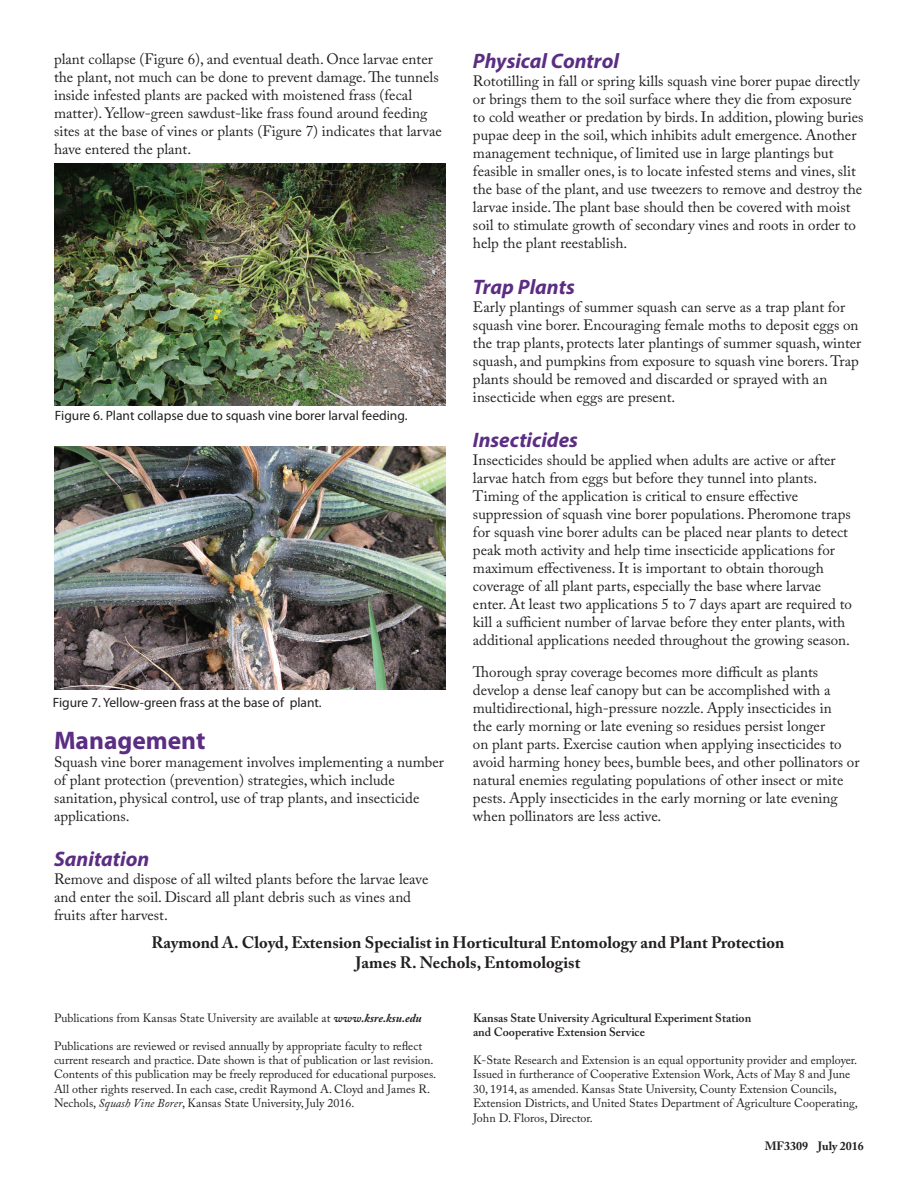
<style>
.page{position:relative;width:918px;height:1188px;background:#fff}
.page>*{position:absolute;margin:0;border:0;box-sizing:border-box;transform-origin:0 0}
.t1{font:700 25.5px "Myriad Pro";color:#5b2d83}
.t2{font:italic 700 21px "Myriad Pro";color:#5b2d83}
.t3{font:700 16.5px/19.8px "Adobe Caslon Pro";color:#231f20;text-align:center}
.t4{font:15px/18px "Adobe Caslon Pro";color:#231f20}
.t5{font:13.5px "Myriad Pro";color:#231f20}
.t6{font:12px/14.4px "Adobe Caslon Pro";color:#231f20}
.t7{font:600 12px/14.4px "Adobe Caslon Pro";color:#231f20}
.t8{font:700 12px "Adobe Caslon Pro";color:#231f20}
.s1{font-weight:700;font-style:italic}
.s2{font-style:italic}
</style>
<div class="page">
<img style="left:54px;top:163px;width:392px;height:243px">
<img style="left:55px;top:447px;width:391px;height:242px">
<p class="t4" style="left:54px;top:50px;width:389px">plant collapse (Figure 6), and eventual death. Once larvae enter the plant, not much can be done to prevent damage. The tunnels inside infested plants are packed with moistened frass (fecal matter). Yellow-green sawdust-like frass found around feeding sites at the base of vines or plants (Figure 7) indicates that larvae have entered the plant.</p>
<p class="t5" style="left:55px;top:407px;width:354px">Figure 6. Plant collapse due to squash vine borer larval feeding.</p>
<p class="t5" style="left:53px;top:695px;width:270px">Figure 7. Yellow-green frass at the base of plant.</p>
<h1 class="t1" style="left:54px;top:723px;width:153px">Management</h1>
<p class="t4" style="left:54px;top:752px;width:391px">Squash vine borer management involves implementing a number of plant protection (prevention) strategies, which include sanitation, physical control, use of trap plants, and insecticide applications.</p>
<h2 class="t2" style="left:54px;top:845px;width:97px">Sanitation</h2>
<p class="t4" style="left:54px;top:870px;width:376px">Remove and dispose of all wilted plants before the larvae leave and enter the soil. Discard all plant debris such as vines and fruits after harvest.</p>
<h2 class="t2" style="left:473px;top:48px;width:147px">Physical Control</h2>
<p class="t4" style="left:473px;top:72px;width:392px">Rototilling in fall or spring kills squash vine borer pupae directly or brings them to the soil surface where they die from exposure to cold weather or predation by birds. In addition, plowing buries pupae deep in the soil, which inhibits adult emergence. Another management technique, of limited use in large plantings but feasible in smaller ones, is to locate infested stems and vines, slit the base of the plant, and use tweezers to remove and destroy the larvae inside. The plant base should then be covered with moist soil to stimulate growth of secondary vines and roots in order to help the plant reestablish.</p>
<h2 class="t2" style="left:473px;top:273px;width:103px">Trap Plants</h2>
<p class="t4" style="left:473px;top:298px;width:390px">Early plantings of summer squash can serve as a trap plant for squash vine borer. Encouraging female moths to deposit eggs on the trap plants, protects later plantings of summer squash, winter squash, and pumpkins from exposure to squash vine borers. Trap plants should be removed and discarded or sprayed with an insecticide when eggs are present.</p>
<h2 class="t2" style="left:473px;top:427px;width:106px">Insecticides</h2>
<p class="t4" style="left:473px;top:451px;width:381px">Insecticides should be applied when adults are active or after larvae hatch from eggs but before they tunnel into plants.<br>Timing of the application is critical to ensure effective suppression of squash vine borer populations. Pheromone traps for squash vine borer adults can be placed near plants to detect peak moth activity and help time insecticide applications for maximum effectiveness. It is important to obtain thorough coverage of all plant parts, especially the base where larvae enter. At least two applications 5 to 7 days apart are required to kill a sufficient number of larvae before they enter plants, with additional applications needed throughout the growing season.</p>
<p class="t4" style="left:473px;top:663px;width:388px">Thorough spray coverage becomes more difficult as plants develop a dense leaf canopy but can be accomplished with a multidirectional, high-pressure nozzle. Apply insecticides in<br>the early morning or late evening so residues persist longer<br>on plant parts. Exercise caution when applying insecticides to avoid harming honey bees, bumble bees, and other pollinators or natural enemies regulating populations of other insect or mite pests. Apply insecticides in the early morning or late evening when pollinators are less active.</p>
<p class="t3" style="left:151px;top:933px;width:635px">Raymond A. Cloyd, Extension Specialist in Horticultural Entomology and Plant Protection<br>James R. Nechols, Entomologist</p>
<p class="t6" style="left:54px;top:1010px;width:369px">Publications from Kansas State University are available at <span class="s1">www.ksre.ksu.edu</span></p>
<p class="t6" style="left:54px;top:1038px;width:384px">Publications are reviewed or revised annually by appropriate faculty to reflect current research and practice. Date shown is that of publication or last revision.<br>Contents of this publication may be freely reproduced for educational purposes.<br>All other rights reserved. In each case, credit Raymond A. Cloyd and James R.<br>Nechols, <span class="s2">Squash Vine Borer</span>, Kansas State University, July 2016.</p>
<p class="t7" style="left:473px;top:1010px;width:280px">Kansas State University Agricultural Experiment Station and Cooperative Extension Service</p>
<p class="t6" style="left:473px;top:1053px;width:386px">K-State Research and Extension is an equal opportunity provider and employer.<br>Issued in furtherance of Cooperative Extension Work, Acts of May 8 and June 30, 1914, as amended. Kansas State University, County Extension Councils, Extension Districts, and United States Department of Agriculture Cooperating, John D. Floros, Director.</p>
<p class="t8" style="left:765px;top:1138px;width:101px">MF3309 July 2016</p>
</div>
